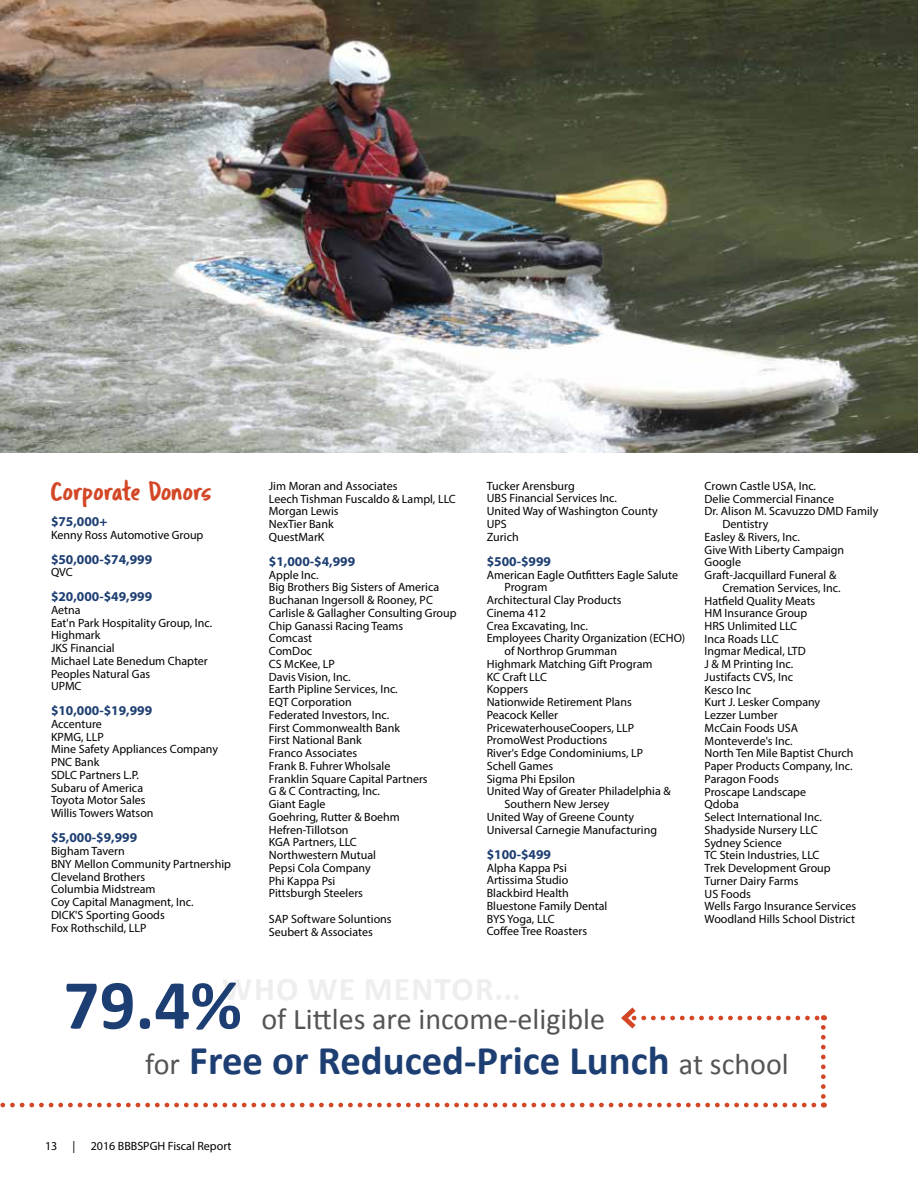
<style>
.page{position:relative;width:918px;height:1188px;background:#fff}
.page>*{position:absolute;margin:0;border:0;box-sizing:border-box;transform-origin:0 0}
.t1{font:700 70.8px "Calibri";color:#1d3e72}
.t2{font:700 40.8px "Calibri";color:#1d3e72}
.t3{font:30px "Calibri";color:#545454}
.t4{font:27px "Tragic Marker";color:#d34727}
.t5{font:700 13.5px "Myriad Pro";color:#1d3e72}
.t6{font:12px/12.8px "Myriad Pro";color:#000}
.s1{font-weight:400;font-size:30px;color:#545454}
</style>
<div class="page">
<img style="left:0;top:0;width:917px;height:453px">
<hr style="left:917px;top:882px;width:1px;height:306px;background:#d34727">
<hr style="left:917px;top:0;width:1px;height:906px;background:#1d3e72">
<svg style="left:0;top:1007px;width:826px;height:100px"></svg>
<h3 class="t4" style="left:51px;top:475px;width:163px">Corporate Donors</h3>
<p class="t5" style="left:51px;top:513px;width:58px">$75,000+</p>
<p class="t6" style="left:51px;top:528px;width:154px">Kenny Ross Automotive Group</p>
<p class="t5" style="left:51px;top:550px;width:103px">$50,000-$74,999</p>
<p class="t6" style="left:51px;top:566px;width:23px">QVC</p>
<p class="t5" style="left:51px;top:588px;width:103px">$20,000-$49,999</p>
<p class="t6" style="left:51px;top:603px;width:163px">Aetna<br>Eat'n Park Hospitality Group, Inc.<br>Highmark<br>JKS Financial<br>Michael Late Benedum Chapter<br>Peoples Natural Gas<br>UPMC</p>
<p class="t5" style="left:51px;top:702px;width:103px">$10,000-$19,999</p>
<p class="t6" style="left:51px;top:717px;width:169px">Accenture<br>KPMG, LLP<br>Mine Safety Appliances Company<br>PNC Bank<br>SDLC Partners L.P.<br>Subaru of America<br>Toyota Motor Sales<br>Willis Towers Watson</p>
<p class="t5" style="left:51px;top:829px;width:88px">$5,000-$9,999</p>
<p class="t6" style="left:51px;top:845px;width:182px">Bigham Tavern<br>BNY Mellon Community Partnership<br>Cleveland Brothers<br>Columbia Midstream<br>Coy Capital Managment, Inc.<br>DICK'S Sporting Goods<br>Fox Rothschild, LLP</p>
<p class="t6" style="left:269px;top:479px;width:188px">Jim Moran and Associates<br>Leech Tishman Fuscaldo &amp; Lampl, LLC<br>Morgan Lewis<br>NexTier Bank<br>QuestMarK</p>
<p class="t5" style="left:269px;top:553px;width:88px">$1,000-$4,999</p>
<p class="t6" style="left:269px;top:568px;width:189px">Apple Inc.<br>Big Brothers Big Sisters of America<br>Buchanan Ingersoll &amp; Rooney, PC<br>Carlisle &amp; Gallagher Consulting Group<br>Chip Ganassi Racing Teams<br>Comcast<br>ComDoc<br>CS McKee, LP<br>Davis Vision, Inc.<br>Earth Pipline Services, Inc.<br>EQT Corporation<br>Federated Investors, Inc.<br>First Commonwealth Bank<br>First National Bank<br>Franco Associates<br>Frank B. Fuhrer Wholsale<br>Franklin Square Capital Partners<br>G &amp; C Contracting, Inc.<br>Giant Eagle<br>Goehring, Rutter &amp; Boehm<br>Hefren-Tillotson<br>KGA Partners, LLC<br>Northwestern Mutual<br>Pepsi Cola Company<br>Phi Kappa Psi<br>Pittsburgh Steelers</p>
<p class="t6" style="left:269px;top:912px;width:124px">SAP Software Soluntions<br>Seubert &amp; Associates</p>
<p class="t6" style="left:487px;top:479px;width:173px">Tucker Arensburg<br>UBS Financial Services Inc.<br>United Way of Washington County<br>UPS<br>Zurich</p>
<p class="t5" style="left:487px;top:553px;width:66px">$500-$999</p>
<p class="t6" style="left:487px;top:568px;width:193px">American Eagle Outfitters Eagle Salute</p>
<p class="t6" style="left:505px;top:581px;width:44px">Program</p>
<p class="t6" style="left:487px;top:594px;width:136px">Architectural Clay Products</p>
<p class="t6" style="left:487px;top:606px;width:61px">Cinema 412</p>
<p class="t6" style="left:487px;top:619px;width:103px">Crea Excavating, Inc.</p>
<p class="t6" style="left:487px;top:632px;width:200px">Employees Charity Organization (ECHO)</p>
<p class="t6" style="left:505px;top:645px;width:114px">of Northrop Grumman</p>
<p class="t6" style="left:487px;top:657px;width:167px">Highmark Matching Gift Program</p>
<p class="t6" style="left:487px;top:670px;width:62px">KC Craft LLC</p>
<p class="t6" style="left:487px;top:683px;width:43px">Koppers</p>
<p class="t6" style="left:487px;top:696px;width:147px">Nationwide Retirement Plans</p>
<p class="t6" style="left:487px;top:708px;width:73px">Peacock Keller</p>
<p class="t6" style="left:487px;top:721px;width:149px">PricewaterhouseCoopers, LLP</p>
<p class="t6" style="left:487px;top:734px;width:122px">PromoWest Productions</p>
<p class="t6" style="left:487px;top:747px;width:158px">River's Edge Condominiums, LP</p>
<p class="t6" style="left:487px;top:759px;width:68px">Schell Games</p>
<p class="t6" style="left:487px;top:772px;width:90px">Sigma Phi Epsilon</p>
<p class="t6" style="left:487px;top:785px;width:185px">United Way of Greater Philadelphia &amp;</p>
<p class="t6" style="left:505px;top:798px;width:107px">Southern New Jersey</p>
<p class="t6" style="left:487px;top:810px;width:149px">United Way of Greene County</p>
<p class="t6" style="left:487px;top:823px;width:172px">Universal Carnegie Manufacturing</p>
<p class="t5" style="left:487px;top:845px;width:66px">$100-$499</p>
<p class="t6" style="left:487px;top:861px;width:122px">Alpha Kappa Psi<br>Artissima Studio<br>Blackbird Health<br>Bluestone Family Dental<br>BYS Yoga, LLC<br>Coffee Tree Roasters</p>
<p class="t6" style="left:705px;top:479px;width:113px">Crown Castle USA, Inc.</p>
<p class="t6" style="left:705px;top:492px;width:131px">Delie Commercial Finance</p>
<p class="t6" style="left:705px;top:505px;width:175px">Dr. Alison M. Scavuzzo DMD Family</p>
<p class="t6" style="left:722px;top:517px;width:48px">Dentistry</p>
<p class="t6" style="left:705px;top:530px;width:97px">Easley &amp; Rivers, Inc.</p>
<p class="t6" style="left:705px;top:543px;width:141px">Give With Liberty Campaign</p>
<p class="t6" style="left:705px;top:556px;width:38px">Google</p>
<p class="t6" style="left:705px;top:568px;width:133px">Graft-Jacquillard Funeral &amp;</p>
<p class="t6" style="left:722px;top:581px;width:120px">Cremation Services, Inc.</p>
<p class="t6" style="left:705px;top:594px;width:112px">Hatfield Quality Meats</p>
<p class="t6" style="left:705px;top:607px;width:104px">HM Insurance Group</p>
<p class="t6" style="left:705px;top:619px;width:94px">HRS Unlimited LLC</p>
<p class="t6" style="left:705px;top:632px;width:76px">Inca Roads LLC</p>
<p class="t6" style="left:705px;top:645px;width:103px">Ingmar Medical, LTD</p>
<p class="t6" style="left:705px;top:658px;width:90px">J &amp; M Printing Inc.</p>
<p class="t6" style="left:705px;top:670px;width:90px">Justifacts CVS, Inc</p>
<p class="t6" style="left:705px;top:683px;width:48px">Kesco Inc</p>
<p class="t6" style="left:705px;top:696px;width:117px">Kurt J. Lesker Company</p>
<p class="t6" style="left:705px;top:709px;width:75px">Lezzer Lumber</p>
<p class="t6" style="left:705px;top:721px;width:95px">McCain Foods USA</p>
<p class="t6" style="left:705px;top:734px;width:90px">Monteverde's Inc.</p>
<p class="t6" style="left:705px;top:747px;width:150px">North Ten Mile Baptist Church</p>
<p class="t6" style="left:705px;top:760px;width:150px">Paper Products Company, Inc.</p>
<p class="t6" style="left:705px;top:772px;width:76px">Paragon Foods</p>
<p class="t6" style="left:705px;top:785px;width:103px">Proscape Landscape</p>
<p class="t6" style="left:705px;top:798px;width:36px">Qdoba</p>
<p class="t6" style="left:705px;top:811px;width:119px">Select International Inc.</p>
<p class="t6" style="left:705px;top:823px;width:115px">Shadyside Nursery LLC</p>
<p class="t6" style="left:705px;top:836px;width:79px">Sydney Science</p>
<p class="t6" style="left:705px;top:849px;width:116px">TC Stein Industries, LLC</p>
<p class="t6" style="left:705px;top:862px;width:128px">Trek Development Group</p>
<p class="t6" style="left:705px;top:874px;width:95px">Turner Dairy Farms</p>
<p class="t6" style="left:705px;top:887px;width:48px">US Foods</p>
<p class="t6" style="left:705px;top:900px;width:153px">Wells Fargo Insurance Services</p>
<p class="t6" style="left:705px;top:913px;width:152px">Woodland Hills School District</p>
<h1 class="t1" style="left:64px;top:960px;width:180px">79.4%</h1>
<h3 class="t3" style="left:261px;top:1000px;width:345px">of Littles are income-eligible</h3>
<h2 class="t2" style="left:145px;top:1034px;width:645px"><span class="s1">for</span> Free or Reduced-Price Lunch <span class="s1">at school</span></h2>
<p class="t6" style="left:45px;top:1139px;width:14px">13</p>
<p class="t6" style="left:73px;top:1139px;width:4px">|</p>
<p class="t6" style="left:91px;top:1139px;width:142px">2016 BBBSPGH Fiscal Report</p>
</div>
